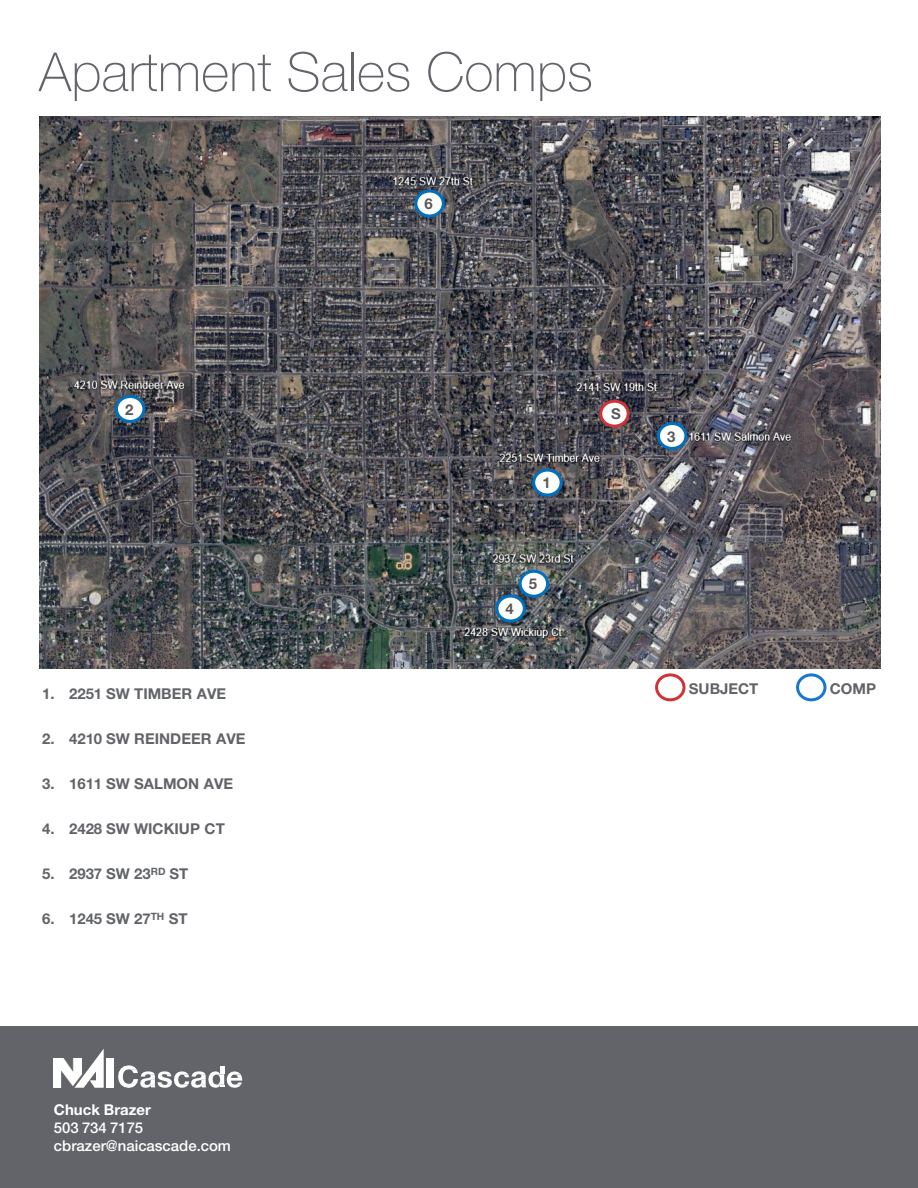
<style>
.page{position:relative;width:918px;height:1188px;background:#fff}
.page>*{position:absolute;margin:0;border:0;box-sizing:border-box;transform-origin:0 0}
.t1{font:100 54px "Helvetica Neue LT Std";letter-spacing:.005em;color:#626469}
.t2{font:700 15px "Helvetica Neue LT Std";color:#626469}
.t3{font:500 15px "Helvetica Neue LT Std";color:#fff}
.t4{font:700 15px "Helvetica Neue LT Std";color:#fff}
.t5{font:700 15px "Helvetica Neue LT Std";color:#595959}
</style>
<div class="page">
<img style="left:39px;top:116px;width:841px;height:552px">
<div style="left:0;top:1026px;width:918px;height:162px;background:#626469"></div>
<img style="left:54px;top:1058px;width:20px;height:30px">
<svg style="left:74px;top:1049px;width:30px;height:39px"></svg>
<div style="left:106px;top:1058px;width:8px;height:30px;background:#fff"></div>
<svg style="left:118px;top:1065px;width:124px;height:23px"></svg>
<div style="left:520px;top:571px;width:28px;height:25px;background:#fff;border-radius:50%"></div>
<div style="left:519px;top:570px;width:30px;height:28px;border:3px solid #0070c0;border-radius:50%"></div>
<div style="left:534px;top:470px;width:27px;height:25px;background:#fff;border-radius:50%"></div>
<div style="left:532px;top:469px;width:31px;height:27px;border:3px solid #0070c0;border-radius:50%"></div>
<div style="left:116px;top:397px;width:28px;height:24px;background:#fff;border-radius:50%"></div>
<div style="left:115px;top:395px;width:30px;height:28px;border:3px solid #0070c0;border-radius:50%"></div>
<div style="left:658px;top:424px;width:28px;height:24px;background:#fff;border-radius:50%"></div>
<div style="left:657px;top:422px;width:30px;height:28px;border:3px solid #0070c0;border-radius:50%"></div>
<div style="left:497px;top:596px;width:27px;height:25px;background:#fff;border-radius:50%"></div>
<div style="left:495px;top:595px;width:31px;height:27px;border:3px solid #0070c0;border-radius:50%"></div>
<div style="left:601px;top:401px;width:27px;height:25px;background:#fff;border-radius:50%"></div>
<div style="left:599px;top:400px;width:31px;height:28px;border:3px solid #d03238;border-radius:50%"></div>
<div style="left:655px;top:673px;width:31px;height:28px;border:3px solid #d03238;border-radius:50%"></div>
<div style="left:796px;top:673px;width:30px;height:28px;border:3px solid #1976d2;border-radius:50%"></div>
<div style="left:416px;top:191px;width:27px;height:25px;background:#fff;border-radius:50%"></div>
<div style="left:414px;top:190px;width:31px;height:27px;border:3px solid #0070c0;border-radius:50%"></div>
<p class="t1" style="left:39px;top:41px;width:556px">Apartment Sales Comps</p>
<p class="t5" style="left:425px;top:195px;width:10px">6</p>
<p class="t5" style="left:551px;top:267px;width:10px">5</p>
<p class="t5" style="left:125px;top:400px;width:10px">2</p>
<p class="t2" style="left:42px;top:685px;width:186px">1. 2251 SW TIMBER AVE</p>
<p class="t2" style="left:42px;top:730px;width:205px">2. 4210 SW REINDEER AVE</p>
<p class="t2" style="left:42px;top:775px;width:192px">3. 1611 SW SALMON AVE</p>
<p class="t2" style="left:42px;top:820px;width:184px">4. 2428 SW WICKIUP CT</p>
<p class="t2" style="left:42px;top:865px;width:148px">5. 2937 SW 23<sup>RD</sup> ST</p>
<p class="t2" style="left:42px;top:910px;width:147px">6. 1245 SW 27<sup>TH</sup> ST</p>
<p class="t5" style="left:542px;top:474px;width:10px">1</p>
<p class="t5" style="left:506px;top:600px;width:10px">4</p>
<p class="t5" style="left:529px;top:575px;width:10px">5</p>
<p class="t5" style="left:611px;top:405px;width:11px">S</p>
<p class="t5" style="left:667px;top:427px;width:10px">3</p>
<p class="t2" style="left:689px;top:680px;width:71px">SUBJECT</p>
<p class="t2" style="left:830px;top:680px;width:48px">COMP</p>
<p class="t4" style="left:54px;top:1101px;width:99px">Chuck Brazer</p>
<p class="t3" style="left:54px;top:1119px;width:91px">503 734 7175</p>
<p class="t3" style="left:54px;top:1137px;width:178px">cbrazer@naicascade.com</p>
</div>
